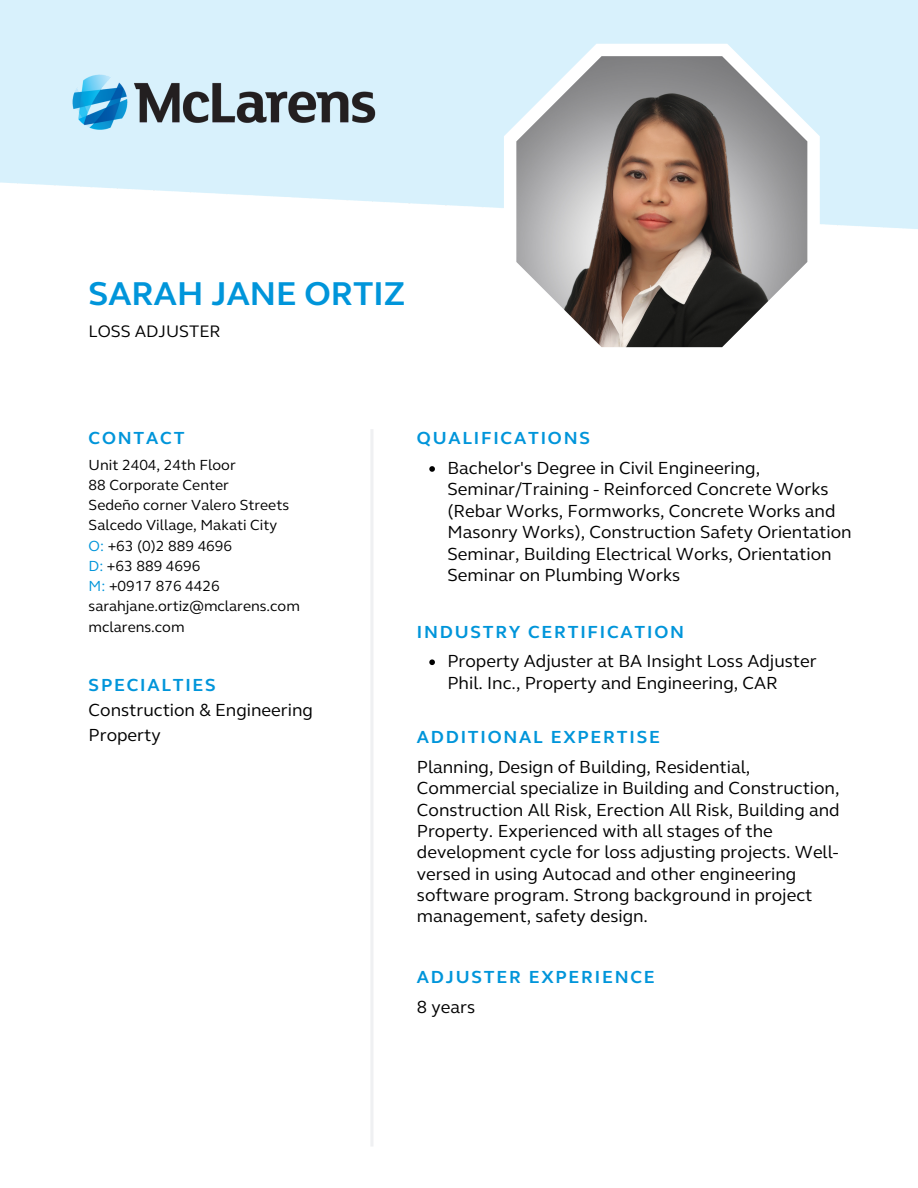
<style>
.page{position:relative;width:918px;height:1188px;background:#fff}
.page>*{position:absolute;margin:0;border:0;box-sizing:border-box;transform-origin:0 0}
.t1{font:700 33.9px "FS Elliot";color:#0095da}
.t2{font:18px/21.3px "FS Elliot";color:#000}
.t3{font:700 18px "FS Elliot";letter-spacing:.1em;color:#0095da}
.t4{font:17.1px "FS Elliot";color:#000}
.t5{font:15px/20.2px "FS Elliot";color:#000}
.s1{color:#0095da}
</style>
<div class="page">
<svg style="left:371px;top:429px;width:2px;height:717px"></svg>
<img style="left:52px;top:50px;width:344px;height:104px">
<svg style="left:504px;top:44px;width:316px;height:304px"></svg>
<img style="left:516px;top:56px;width:291px;height:291px">
<svg style="left:429px;top:466px;width:6px;height:6px"></svg>
<svg style="left:429px;top:659px;width:6px;height:6px"></svg>
<h1 class="t1" style="left:89px;top:273px;width:318px">SARAH JANE ORTIZ</h1>
<p class="t4" style="left:89px;top:321px;width:134px">LOSS ADJUSTER</p>
<p class="t3" style="left:89px;top:427px;width:97px">CONTACT</p>
<p class="t5" style="left:89px;top:455px;width:213px">Unit 2404, 24th Floor<br>88 Corporate Center<br>Sedeño corner Valero Streets<br>Salcedo Village, Makati City<br><span class="s1">O:</span> +63 (0)2 889 4696<br><span class="s1">D:</span> +63 889 4696<br><span class="s1">M:</span> +0917 876 4426 sarahjane.ortiz@mclarens.com mclarens.com</p>
<p class="t3" style="left:89px;top:674px;width:129px">SPECIALTIES</p>
<p class="t2" style="left:89px;top:698px;width:226px;line-height:24.8px">Construction &amp; Engineering<br>Property</p>
<p class="t3" style="left:417px;top:427px;width:175px">QUALIFICATIONS</p>
<p class="t2" style="left:447px;top:457px;width:406px">Bachelor's Degree in Civil Engineering, Seminar/Training - Reinforced Concrete Works (Rebar Works, Formworks, Concrete Works and Masonry Works), Construction Safety Orientation Seminar, Building Electrical Works, Orientation Seminar on Plumbing Works</p>
<p class="t3" style="left:417px;top:621px;width:269px">INDUSTRY CERTIFICATION</p>
<p class="t2" style="left:447px;top:651px;width:371px">Property Adjuster at BA Insight Loss Adjuster<br>Phil. Inc., Property and Engineering, CAR</p>
<p class="t3" style="left:417px;top:726px;width:244px">ADDITIONAL EXPERTISE</p>
<p class="t2" style="left:417px;top:756px;width:424px">Planning, Design of Building, Residential, Commercial specialize in Building and Construction, Construction All Risk, Erection All Risk, Building and Property. Experienced with all stages of the development cycle for loss adjusting projects. Well&shy;versed in using Autocad and other engineering software program. Strong background in project management, safety design.</p>
<p class="t3" style="left:417px;top:967px;width:239px">ADJUSTER EXPERIENCE</p>
<p class="t2" style="left:417px;top:997px;width:60px">8 years</p>
</div>
